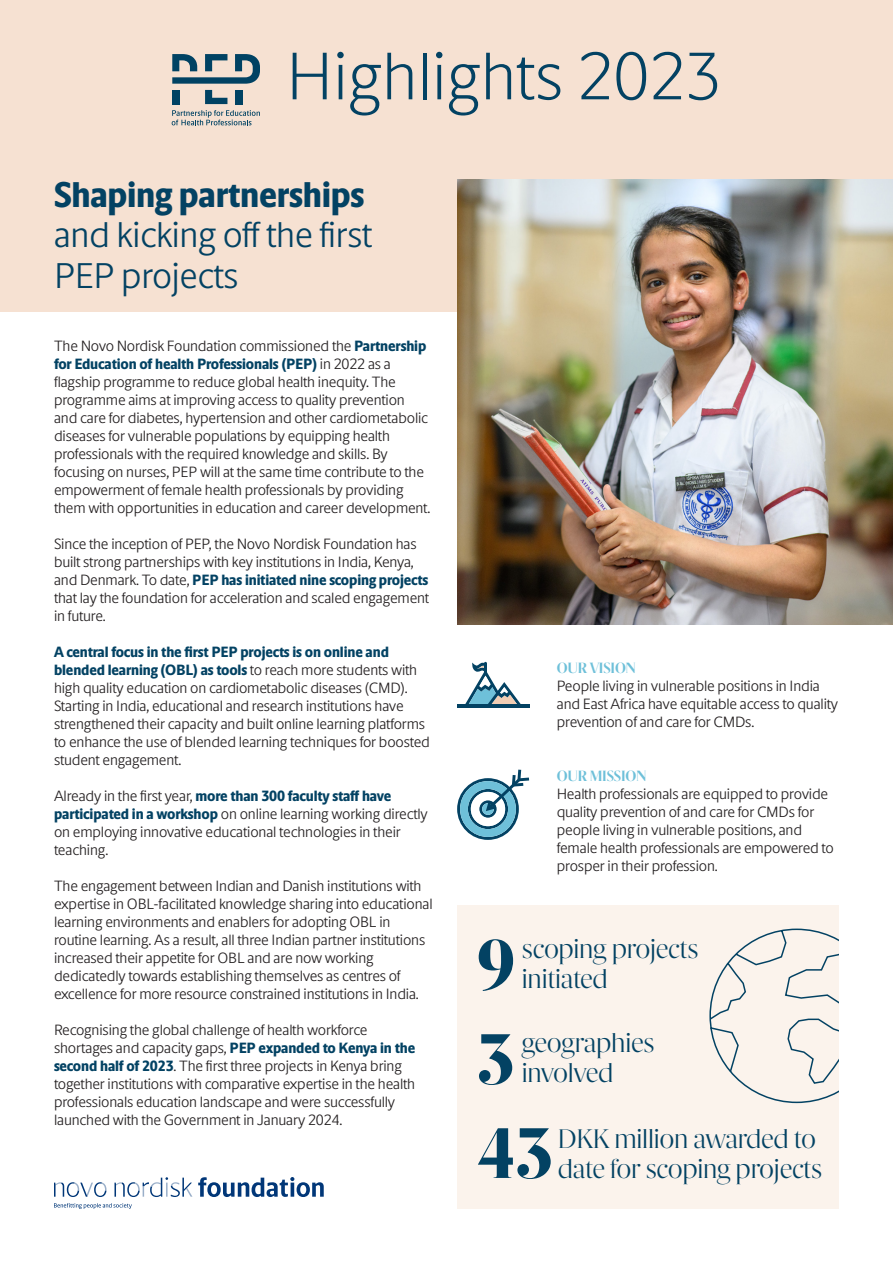
<style>
.page{position:relative;width:893px;height:1263px;background:#fff}
.page>*{position:absolute;margin:0;border:0;box-sizing:border-box;transform-origin:0 0}
.t1{font:800 72px "Novo Apply Serif";color:#034263}
.t2{font:200 67.5px "Novo Apply Sans";color:#034263}
.t3{font:300 36px "Novo Apply Sans";letter-spacing:-.01em;color:#034263}
.t4{font:800 36px "Novo Apply Sans";letter-spacing:-.01em;color:#034263}
.t5{font:300 27px/30px "Novo Apply Serif";letter-spacing:-.01em;color:#034263}
.t6{font:300 15px/18px "Novo Apply Sans";letter-spacing:-.01em;color:#231f20}
.t7{font:700 15px "Novo Apply Serif";letter-spacing:-.01em;color:#6ec0d9}
.s1{font-weight:800;color:#034263}
</style>
<div class="page">
<div style="left:0;top:0;width:893px;height:312px;background:#f6e1d2"></div>
<svg style="left:54px;top:1203px;width:78px;height:6px"></svg>
<svg style="left:54px;top:1177px;width:270px;height:20px"></svg>
<div style="left:172px;top:90px;width:7px;height:14px;background:#004263"></div>
<div style="left:235px;top:90px;width:7px;height:14px;background:#004263"></div>
<svg style="left:205px;top:90px;width:22px;height:14px"></svg>
<svg style="left:172px;top:54px;width:88px;height:30px"></svg>
<svg style="left:172px;top:110px;width:88px;height:15px"></svg>
<img style="left:457px;top:179px;width:436px;height:445px">
<div style="left:457px;top:906px;width:382px;height:303px;background:#fbf3ec"></div>
<svg style="left:709px;top:928px;width:130px;height:176px"></svg>
<hr style="left:457px;top:705px;width:72px;height:3px;background:#034263">
<svg style="left:463px;top:662px;width:61px;height:43px"></svg>
<svg style="left:457px;top:770px;width:72px;height:70px"></svg>
<p class="t2" style="left:286px;top:29px;width:437px">Highlights 2023</p>
<p class="t4" style="left:54px;top:168px;width:312px">Shaping partnerships</p>
<p class="t3" style="left:54px;top:210px;width:320px">and kicking off the first</p>
<p class="t3" style="left:54px;top:250px;width:186px">PEP projects</p>
<p class="t6" style="left:54px;top:336px;width:378px">The Novo Nordisk Foundation commissioned the <span class="s1">Partnership for Education of health Professionals (PEP)</span> in 2022 as a flagship programme to reduce global health inequity. The programme aims at improving access to quality prevention and care for diabetes, hypertension and other cardiometabolic diseases for vulnerable populations by equipping health professionals with the required knowledge and skills. By focusing on nurses, PEP will at the same time contribute to the empowerment of female health professionals by providing them with opportunities in education and career development.</p>
<p class="t6" style="left:54px;top:534px;width:377px">Since the inception of PEP, the Novo Nordisk Foundation has built strong partnerships with key institutions in India, Kenya, and Denmark. To date, <span class="s1">PEP has initiated nine scoping projects </span>that lay the foundation for acceleration and scaled engagement in future.</p>
<p class="t6" style="left:54px;top:642px;width:377px"><span class="s1">A central focus in the first PEP projects is on online and blended learning (OBL) as tools</span> to reach more students with high quality education on cardiometabolic diseases (CMD).<br>Starting in India, educational and research institutions have strengthened their capacity and built online learning platforms to enhance the use of blended learning techniques for boosted student engagement.</p>
<p class="t6" style="left:54px;top:786px;width:375px">Already in the first year, <span class="s1">more than 300 faculty staff have participated in a workshop</span> on online learning working directly on employing innovative educational technologies in their teaching.</p>
<p class="t6" style="left:54px;top:876px;width:380px">The engagement between Indian and Danish institutions with expertise in OBL-facilitated knowledge sharing into educational learning environments and enablers for adopting OBL in routine learning. As a result, all three Indian partner institutions increased their appetite for OBL and are now working dedicatedly towards establishing themselves as centres of excellence for more resource constrained institutions in India.</p>
<p class="t6" style="left:54px;top:1020px;width:363px">Recognising the global challenge of health workforce shortages and capacity gaps, <span class="s1">PEP expanded to Kenya in the second half of 2023</span>. The first three projects in Kenya bring together institutions with comparative expertise in the health professionals education landscape and were successfully launched with the Government in January 2024.</p>
<p class="t7" style="left:557px;top:657px;width:81px">OUR VISION</p>
<p class="t6" style="left:557px;top:676px;width:283px">People living in vulnerable positions in India and East Africa have equitable access to quality prevention of and care for CMDs.</p>
<p class="t7" style="left:557px;top:765px;width:91px">OUR MISSION</p>
<p class="t6" style="left:557px;top:784px;width:279px">Health professionals are equipped to provide quality prevention of and care for CMDs for people living in vulnerable positions, and female health professionals are empowered to prosper in their profession.</p>
<p class="t1" style="left:477px;top:910px;width:40px">9</p>
<p class="t5" style="left:522px;top:931px;width:178px">scoping projects initiated</p>
<p class="t1" style="left:477px;top:1004px;width:40px">3</p>
<p class="t5" style="left:522px;top:1025px;width:134px">geographies involved</p>
<p class="t1" style="left:477px;top:1098px;width:78px">43</p>
<p class="t5" style="left:558px;top:1121px;width:266px">DKK million awarded to date for scoping projects</p>
</div>
